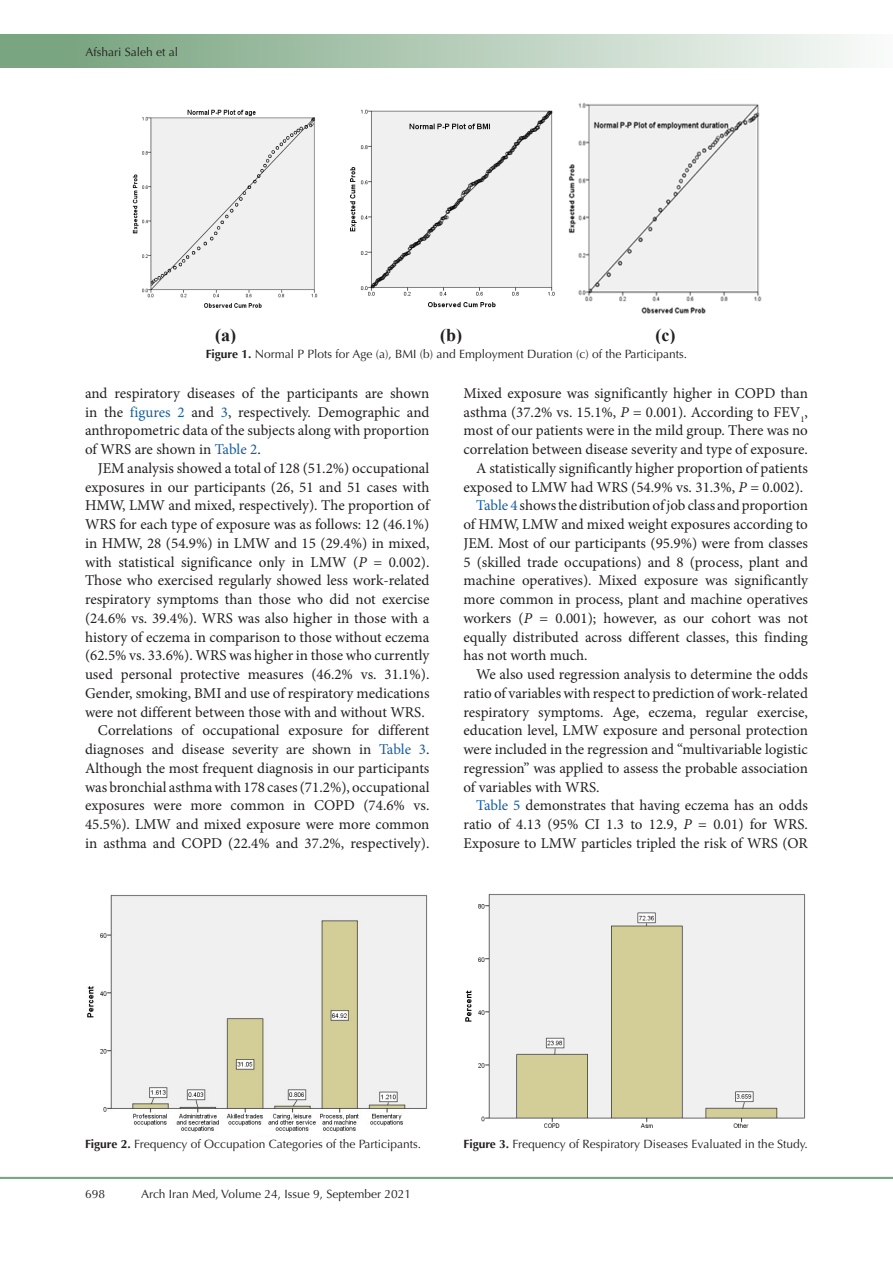
<style>
.page{position:relative;width:893px;height:1263px;background:#fff}
.page>*{position:absolute;margin:0;border:0;box-sizing:border-box;transform-origin:0 0}
.t1{font:700 18px "Times New Roman";color:#231f20}
.t2{font:15px/18.8px "Minion Pro";color:#231f20;text-align:justify}
.t3{font:12px "Optima LT Std";color:#231f20}
.s1{font-weight:700}
.s2{color:#175d9e}
.s3{font-style:italic}
.s4{color:#1d2228}
</style>
<div class="page">
<div style="left:0;top:1177px;width:893px;height:2px;background:#0099e5;border:1px solid #7aa581"></div>
<div style="left:0;top:35px;width:893px;height:33px;background:linear-gradient(to right,#719f78,#f9fbf9)"></div>
<img style="left:132px;top:109px;width:186px;height:199px">
<img style="left:350px;top:103px;width:412px;height:211px">
<img style="left:87px;top:894px;width:341px;height:238px">
<img style="left:465px;top:894px;width:341px;height:234px">
<p class="t3" style="left:85px;top:45px;width:94px">Afshari Saleh et al</p>
<p class="t1" style="left:215px;top:322px;width:22px">(a)</p>
<p class="t1" style="left:440px;top:322px;width:24px">(b)</p>
<p class="t1" style="left:656px;top:322px;width:21px">(c)</p>
<p class="t3" style="left:206px;top:346px;width:483px"><span class="s1">Figure 1.</span> Normal P Plots for Age (a), BMI (b) and Employment Duration (c) of the Participants.</p>
<p class="t2" style="left:85px;top:384px;width:346px">and respiratory diseases of the participants are shown in the <span class="s2">figures 2</span> and <span class="s2">3</span>, respectively. Demographic and anthropometric data of the subjects along with proportion of WRS are shown in <span class="s2">Table 2</span>.</p>
<p class="t2" style="left:85px;top:459px;width:346px;text-indent:13px">JEM analysis showed a total of 128 (51.2%) occupational exposures in our participants (26, 51 and 51 cases with HMW, LMW and mixed, respectively). The proportion of WRS for each type of exposure was as follows: 12 (46.1%) in HMW, 28 (54.9%) in LMW and 15 (29.4%) in mixed, with statistical significance only in LMW (<span class="s3">P</span> = 0.002).<br>Those who exercised regularly showed less work-related respiratory symptoms than those who did not exercise (24.6% vs. 39.4%). WRS was also higher in those with a history of eczema in comparison to those without eczema (62.5% vs. 33.6%). WRS was higher in those who currently used personal protective measures (46.2% vs. 31.1%).<br>Gender, smoking, BMI and use of respiratory medications were not different between those with and without WRS.</p>
<p class="t2" style="left:85px;top:721px;width:346px;text-indent:13px">Correlations of occupational exposure for different diagnoses and disease severity are shown in <span class="s2">Table 3</span>.<br>Although the most frequent diagnosis in our participants was bronchial asthma with 178 cases (71.2%), occupational exposures were more common in COPD (74.6% vs.<br>45.5%). LMW and mixed exposure were more common in asthma and COPD (22.4% and 37.2%, respectively).</p>
<p class="t2" style="left:463px;top:384px;width:346px">Mixed exposure was significantly higher in COPD than asthma (37.2% vs. 15.1%, <span class="s3">P =</span> 0.001). According to FEV<sub>1</sub>, most of our patients were in the mild group. There was no correlation between disease severity and type of exposure.</p>
<p class="t2" style="left:463px;top:459px;width:346px;text-indent:13px">A statistically significantly higher proportion of patients exposed to LMW had WRS (54.9% vs. 31.3%, <span class="s3">P</span> = 0.002).</p>
<p class="t2" style="left:463px;top:496px;width:346px;text-indent:13px"><span class="s2">Table 4</span> shows the distribution of job class and proportion of HMW, LMW and mixed weight exposures according to JEM. Most of our participants (95.9%) were from classes 5 (skilled trade occupations) and 8 (process, plant and machine operatives). Mixed exposure was significantly more common in process, plant and machine operatives workers (<span class="s3">P =</span> 0.001); however, as our cohort was not equally distributed across different classes, this finding has not worth much.</p>
<p class="t2" style="left:463px;top:665px;width:346px;text-indent:13px">We also used regression analysis to determine the odds ratio of variables with respect to prediction of work-related respiratory symptoms. Age, eczema, regular exercise, education level, LMW exposure and personal protection were included in the regression and “multivariable logistic regression<span class="s4">” was</span> applied to assess the probable association of variables with WRS.</p>
<p class="t2" style="left:463px;top:796px;width:346px;text-indent:13px"><span class="s2">Table 5</span> demonstrates that having eczema has an odds ratio of 4.13 (95% CI 1.3 to 12.9, <span class="s3">P</span> = 0.01) for WRS.<br>Exposure to LMW particles tripled the risk of WRS (OR</p>
<p class="t3" style="left:85px;top:1137px;width:338px"><span class="s1">Figure 2.</span> Frequency of Occupation Categories of the Participants.</p>
<p class="t3" style="left:463px;top:1137px;width:346px"><span class="s1">Figure 3.</span> Frequency of Respiratory Diseases Evaluated in the Study.</p>
<p class="t3" style="left:85px;top:1187px;width:22px">698</p>
<p class="t3" style="left:141px;top:1187px;width:271px">Arch Iran Med, Volume 24, Issue 9, September 2021</p>
</div>
